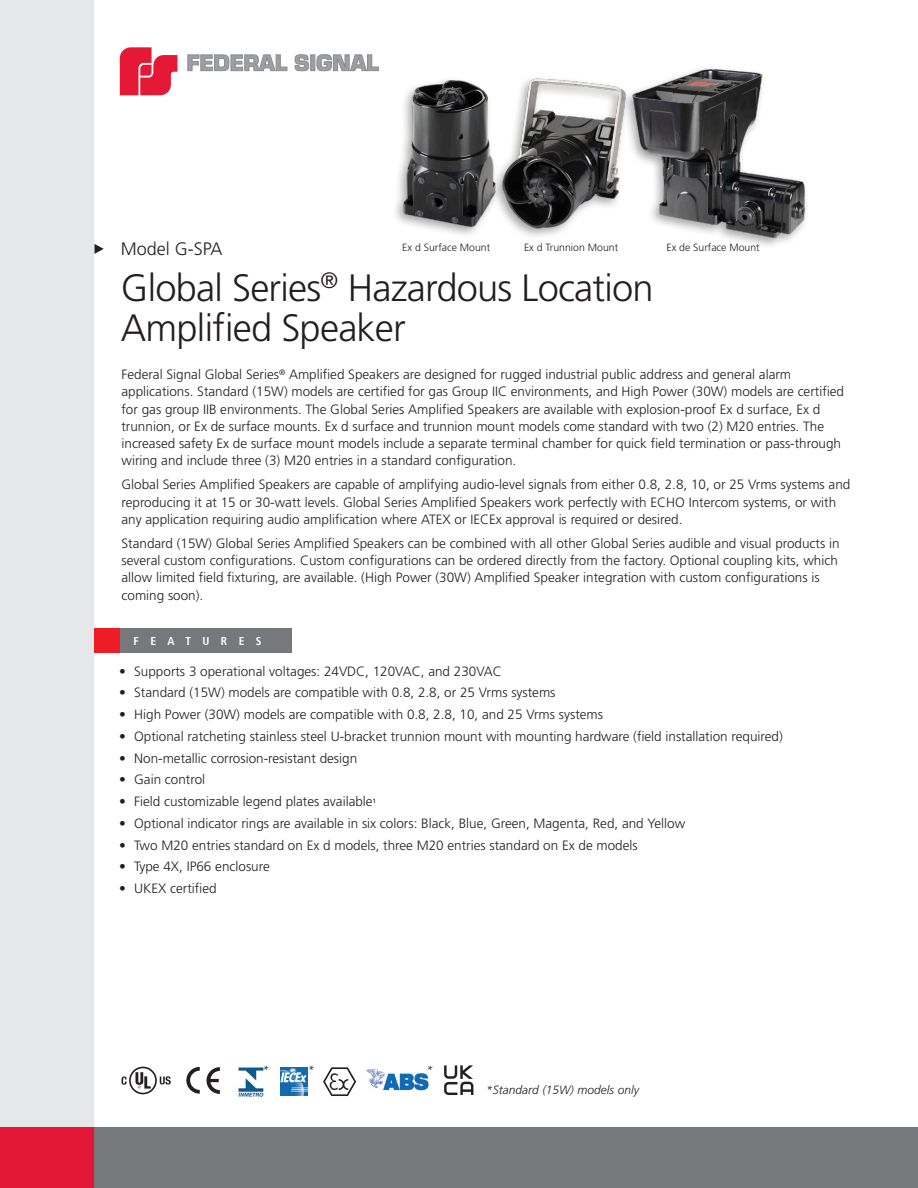
<style>
.page{position:relative;width:918px;height:1188px;background:#fff}
.page>*{position:absolute;margin:0;border:0;box-sizing:border-box;transform-origin:0 0}
.Head{font:300 38.1px/39.5px "Frutiger LT Std";letter-spacing:-.02em;color:#231f20}
.model{font:300 18px "Frutiger LT Std";color:#231f20}
.Body_Copy{font:300 13.5px/17.2px "Frutiger LT Std";color:#231f20}
.features{font:300 13.5px "Frutiger LT Std";color:#231f20}
.t1{font:italic 300 12px "Frutiger LT Std";color:#231f20}
.t2{font:700 condensed 11.55px "Frutiger LT Std";letter-spacing:1em;color:#fff}
.t3{font:300 10.5px "Frutiger LT Std";color:#231f20}
</style>
<div class="page">
<div style="left:0;top:0;width:94px;height:1188px;background:#e6e7e9"></div>
<div style="left:0;top:1127px;width:94px;height:61px;background:#e21736"></div>
<svg style="left:188px;top:55px;width:99px;height:16px"></svg>
<svg style="left:295px;top:54px;width:14px;height:17px"></svg>
<hr style="left:311px;top:55px;width:4px;height:16px;background:#9d9fa2">
<svg style="left:317px;top:54px;width:55px;height:17px"></svg>
<svg style="left:120px;top:47px;width:57px;height:48px"></svg>
<div style="left:94px;top:1127px;width:824px;height:61px;background:#76787b"></div>
<img style="left:372px;top:54px;width:434px;height:192px">
<svg style="left:94px;top:244px;width:10px;height:10px"></svg>
<img style="left:366px;top:1069px;width:63px;height:22px">
<img style="left:280px;top:1068px;width:27px;height:27px">
<svg style="left:323px;top:1067px;width:33px;height:29px"></svg>
<img style="left:238px;top:1067px;width:26px;height:30px">
<svg style="left:129px;top:1067px;width:28px;height:27px"></svg>
<div style="left:131px;top:1068px;width:24px;height:25px;background:#fff;border-radius:50%"></div>
<svg style="left:135px;top:1072px;width:16px;height:17px"></svg>
<svg style="left:122px;top:1077px;width:5px;height:8px"></svg>
<svg style="left:160px;top:1076px;width:11px;height:8px"></svg>
<svg style="left:186px;top:1067px;width:14px;height:27px"></svg>
<svg style="left:207px;top:1067px;width:13px;height:27px"></svg>
<div style="left:94px;top:628px;width:26px;height:25px;background:#ee1d23"></div>
<div style="left:120px;top:628px;width:171px;height:25px;background:#76787b"></div>
<svg style="left:444px;top:1065px;width:29px;height:30px"></svg>
<p class="model" style="left:121px;top:239px;width:103px">Model G-SPA</p>
<p class="Head" style="left:121px;top:269px;width:534px">Global Series<sup>®</sup> Hazardous Location<br>Amplified Speaker</p>
<p class="Body_Copy" style="left:122px;top:366px;width:724px">Federal Signal Global Series<sup>®</sup> Amplified Speakers are designed for rugged industrial public address and general alarm applications. Standard (15W) models are certified for gas Group IIC environments, and High Power (30W) models are certified for gas group IIB environments. The Global Series Amplified Speakers are available with explosion-proof Ex d surface, Ex d trunnion, or Ex de surface mounts. Ex d surface and trunnion mount models come standard with two (2) M20 entries. The increased safety Ex de surface mount models include a separate terminal chamber for quick field termination or pass-through wiring and include three (3) M20 entries in a standard configuration.</p>
<p class="Body_Copy" style="left:122px;top:476px;width:730px">Global Series Amplified Speakers are capable of amplifying audio-level signals from either 0.8, 2.8, 10, or 25 Vrms systems and reproducing it at 15 or 30-watt levels. Global Series Amplified Speakers work perfectly with ECHO Intercom systems, or with any application requiring audio amplification where ATEX or IECEx approval is required or desired.</p>
<p class="Body_Copy" style="left:122px;top:535px;width:720px">Standard (15W) Global Series Amplified Speakers can be combined with all other Global Series audible and visual products in several custom configurations. Custom configurations can be ordered directly from the factory. Optional coupling kits, which allow limited field fixturing, are available. (High Power (30W) Amplified Speaker integration with custom configurations is coming soon).</p>
<p class="t3" style="left:402px;top:241px;width:90px">Ex d Surface Mount</p>
<p class="t3" style="left:524px;top:241px;width:96px">Ex d Trunnion Mount</p>
<p class="t3" style="left:666px;top:241px;width:95px">Ex de Surface Mount</p>
<p class="t2" style="left:134px;top:634px;width:130px">FEATURES</p>
<p class="features" style="left:119px;top:663px;width:384px">• Supports 3 operational voltages: 24VDC, 120VAC, and 230VAC</p>
<p class="features" style="left:119px;top:685px;width:438px">• Standard (15W) models are compatible with 0.8, 2.8, or 25 Vrms systems</p>
<p class="features" style="left:119px;top:707px;width:485px">• High Power (30W) models are compatible with 0.8, 2.8, 10, and 25 Vrms systems</p>
<p class="features" style="left:119px;top:729px;width:665px">• Optional ratcheting stainless steel U-bracket trunnion mount with mounting hardware (field installation required)</p>
<p class="features" style="left:119px;top:750px;width:240px">• Non-metallic corrosion-resistant design</p>
<p class="features" style="left:119px;top:772px;width:88px">• Gain control</p>
<p class="features" style="left:119px;top:794px;width:258px">• Field customizable legend plates available<sup>1</sup></p>
<p class="features" style="left:119px;top:816px;width:568px">• Optional indicator rings are available in six colors: Black, Blue, Green, Magenta, Red, and Yellow</p>
<p class="features" style="left:119px;top:837px;width:520px">• Two M20 entries standard on Ex d models, three M20 entries standard on Ex de models</p>
<p class="features" style="left:119px;top:859px;width:152px">• Type 4X, IP66 enclosure</p>
<p class="features" style="left:119px;top:881px;width:99px">• UKEX certified</p>
<p class="t1" style="left:262px;top:1063px;width:8px">*</p>
<p class="t1" style="left:308px;top:1063px;width:8px">*</p>
<p class="t1" style="left:426px;top:1063px;width:8px">*</p>
<p class="t1" style="left:486px;top:1083px;width:155px">*Standard (15W) models only</p>
</div>
